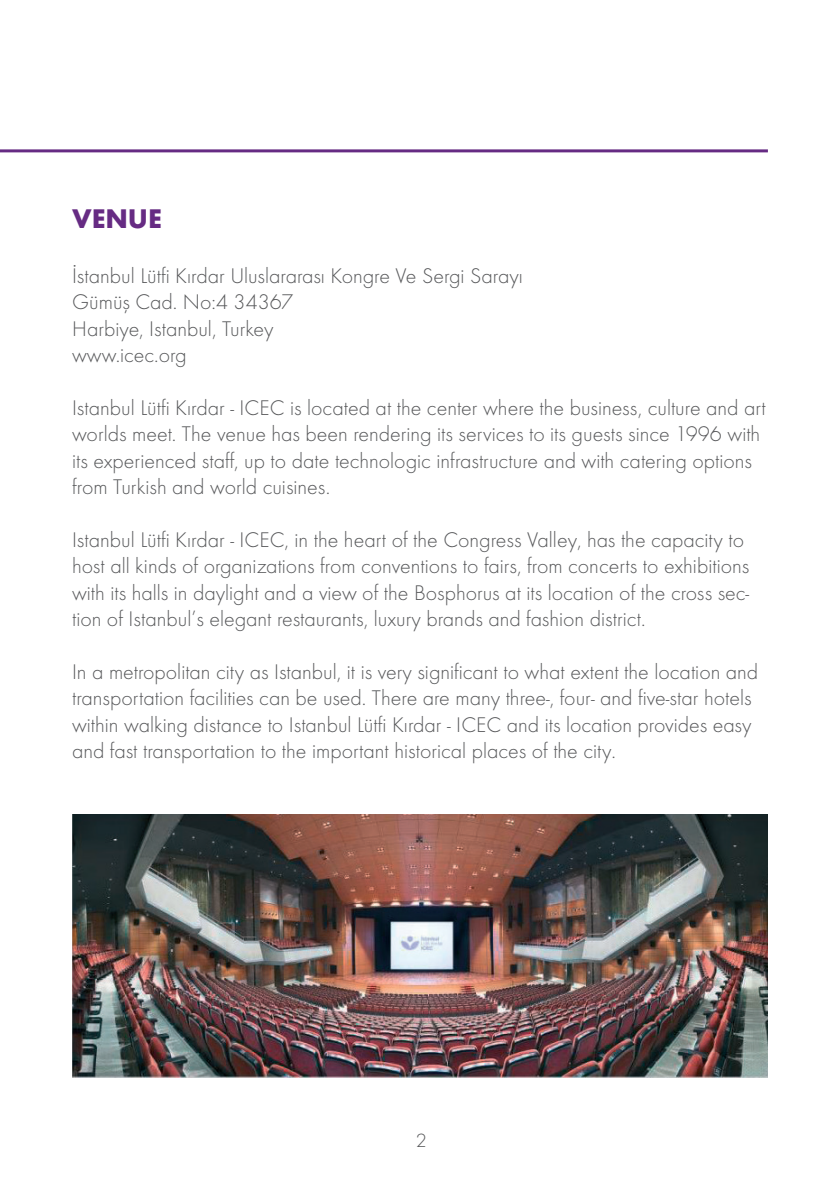
<style>
.page{position:relative;width:840px;height:1191px;background:#fff}
.page>*{position:absolute;margin:0;border:0;box-sizing:border-box;transform-origin:0 0}
.t1{font:700 28px "Function Pro";color:#662b83}
.t2{font:300 22px/26.4px "Function Pro";color:#57585a}
.t3{font:300 20px "Function Pro";color:#57585a}
</style>
<div class="page">
<img style="left:72px;top:814px;width:695px;height:263px">
<hr style="left:0;top:149px;width:767px;height:3px;background:#662b83">
<p class="t1" style="left:72px;top:201px;width:91px">VENUE</p>
<p class="t2" style="left:72px;top:262px;width:452px">İstanbul Lütfi Kırdar Uluslararası Kongre Ve Sergi Sarayı<br>Gümüş Cad. No:4 34367<br>Harbiye, Istanbul, Turkey<br>www.icec.org</p>
<p class="t2" style="left:72px;top:394px;width:695px">Istanbul Lütfi Kırdar - ICEC is located at the center where the business, culture and art worlds meet. The venue has been rendering its services to its guests since 1996 with its experienced staff, up to date technologic infrastructure and with catering options from Turkish and world cuisines.</p>
<p class="t2" style="left:72px;top:526px;width:678px">Istanbul Lütfi Kırdar - ICEC, in the heart of the Congress Valley, has the capacity to host all kinds of organizations from conventions to fairs, from concerts to exhibitions with its halls in daylight and a view of the Bosphorus at its location of the cross sec&shy;tion of Istanbul’s elegant restaurants, luxury brands and fashion district.</p>
<p class="t2" style="left:72px;top:658px;width:687px">In a metropolitan city as Istanbul, it is very significant to what extent the location and transportation facilities can be used. There are many three-, four- and five-star hotels within walking distance to Istanbul Lütfi Kırdar - ICEC and its location provides easy and fast transportation to the important historical places of the city.</p>
<p class="t3" style="left:415px;top:1129px;width:12px">2</p>
</div>
